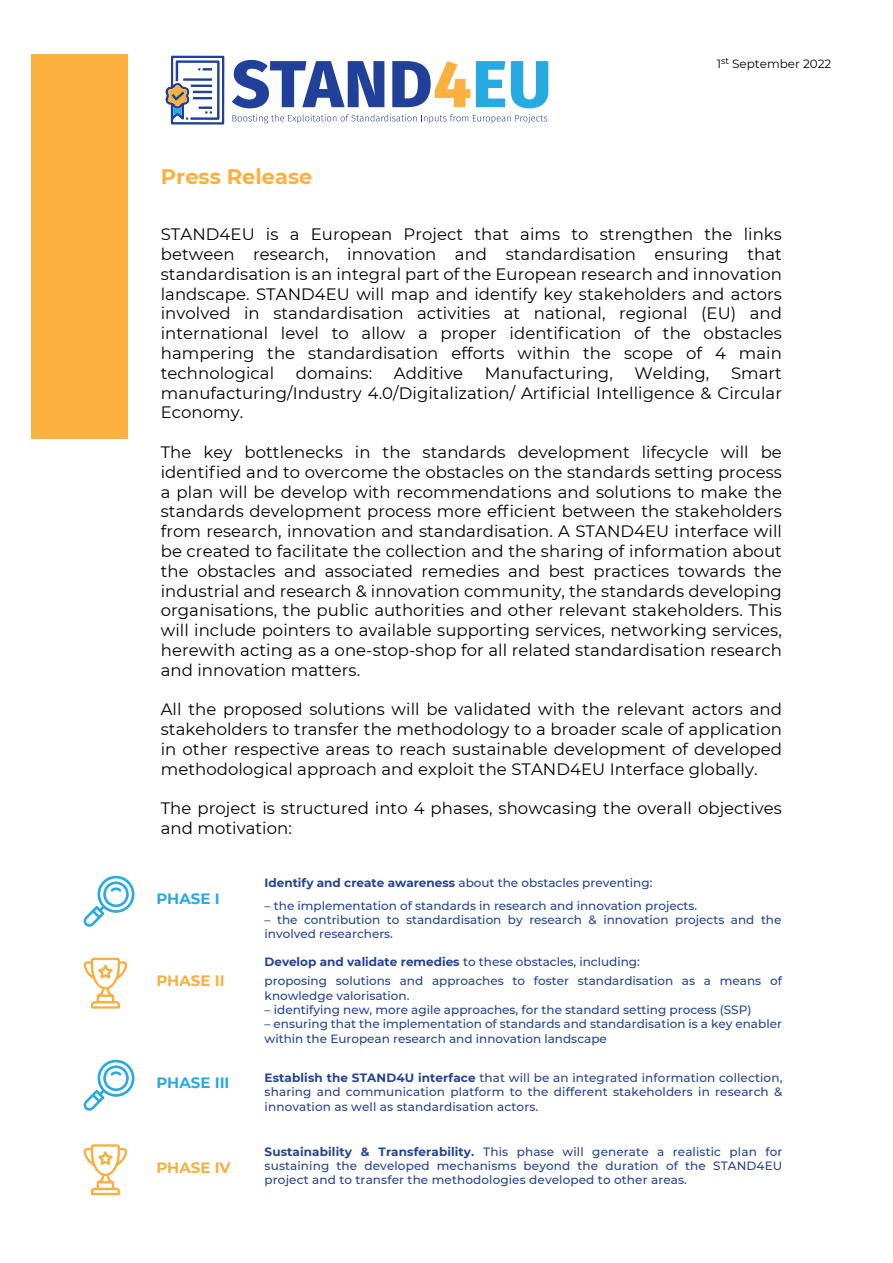
<style>
.page{position:relative;width:893px;height:1263px;background:#fff}
.page>*{position:absolute;margin:0;border:0;box-sizing:border-box;transform-origin:0 0}
.t1{font:700 21px "Montserrat";color:#fbb040}
.t2{font:16.5px/19.8px "Montserrat";letter-spacing:.005em;color:#000;text-align:justify}
.t3{font:700 15px "Montserrat";color:#29a9e1}
.t4{font:700 15px "Montserrat";color:#f8af41}
.t5{font:500 12px/14.4px "Montserrat";color:#244393}
.t6{font:12px "Montserrat";color:#000}
.s1{font-weight:700}
</style>
<div class="page">
<div style="left:31px;top:55px;width:96px;height:384px;background:#fbb040"></div>
<svg style="left:165px;top:56px;width:59px;height:69px"></svg>
<svg style="left:232px;top:60px;width:152px;height:48px"></svg>
<svg style="left:392px;top:61px;width:78px;height:46px"></svg>
<svg style="left:476px;top:61px;width:29px;height:46px"></svg>
<svg style="left:511px;top:61px;width:37px;height:47px"></svg>
<svg style="left:233px;top:114px;width:314px;height:9px"></svg>
<svg style="left:84px;top:875px;width:50px;height:52px"></svg>
<svg style="left:83px;top:958px;width:44px;height:51px"></svg>
<svg style="left:84px;top:1059px;width:50px;height:52px"></svg>
<svg style="left:83px;top:1144px;width:44px;height:51px"></svg>
<p class="t1" style="left:161px;top:162px;width:153px">Press Release</p>
<p class="t6" style="left:717px;top:56px;width:116px">1<sup>st</sup> September 2022</p>
<p class="t2" style="left:161px;top:224px;width:623px">STAND4EU is a European Project that aims to strengthen the links between research, innovation and standardisation ensuring that standardisation is an integral part of the European research and innovation landscape. STAND4EU will map and identify key stakeholders and actors involved in standardisation activities at national, regional (EU) and international level to allow a proper identification of the obstacles hampering the standardisation efforts within the scope of 4 main technological</p>
<p class="t2" style="left:296px;top:362px;width:78px">domains:</p>
<p class="t2" style="left:394px;top:362px;width:71px">Additive</p>
<p class="t2" style="left:485px;top:362px;width:130px">Manufacturing,</p>
<p class="t2" style="left:635px;top:362px;width:76px">Welding,</p>
<p class="t2" style="left:161px;top:362px;width:623px;text-indent:570px">Smart manufacturing/Industry 4.0/Digitalization/ Artificial Intelligence &amp; Circular Economy.</p>
<p class="t2" style="left:161px;top:442px;width:623px">The key bottlenecks in the standards development lifecycle will be identified and to overcome the obstacles on the standards setting process a plan will be develop with recommendations and solutions to make the standards development process more efficient between the stakeholders from research, innovation and standardisation. A STAND4EU interface will be created to facilitate the collection and the sharing of information about the obstacles and associated remedies and best practices towards the industrial and research &amp; innovation community, the standards developing organisations, the public authorities and other relevant stakeholders. This will include pointers to available supporting services, networking services, herewith acting as a one-stop-shop for all related standardisation research and innovation matters.</p>
<p class="t2" style="left:161px;top:699px;width:623px">All the proposed solutions will be validated with the relevant actors and stakeholders to transfer the methodology to a broader scale of application in other respective areas to reach sustainable development of developed methodological approach and exploit the STAND4EU Interface globally.</p>
<p class="t2" style="left:161px;top:798px;width:623px">The project is structured into 4 phases, showcasing the overall objectives and motivation:</p>
<p class="t3" style="left:156px;top:888px;width:65px">PHASE I</p>
<p class="t4" style="left:156px;top:970px;width:70px">PHASE II</p>
<p class="t3" style="left:156px;top:1072px;width:75px">PHASE III</p>
<p class="t4" style="left:156px;top:1157px;width:76px">PHASE IV</p>
<p class="t5" style="left:265px;top:875px;width:389px"><span class="s1">Identify and create awareness</span> about the obstacles preventing:</p>
<p class="t5" style="left:265px;top:898px;width:434px">– the implementation of standards in research and innovation projects.</p>
<p class="t5" style="left:265px;top:912px;width:518px">– the contribution to standardisation by research &amp; innovation projects and the involved researchers.</p>
<p class="t5" style="left:265px;top:954px;width:377px"><span class="s1">Develop and validate remedies</span> to these obstacles, including:</p>
<p class="t5" style="left:265px;top:973px;width:519px">proposing solutions and approaches to foster standardisation as a means of knowledge valorisation.</p>
<p class="t5" style="left:265px;top:1002px;width:488px">– identifying new, more agile approaches, for the standard setting process (SSP)</p>
<p class="t5" style="left:265px;top:1016px;width:519px">– ensuring that the implementation of standards and standardisation is a key enabler within the European research and innovation landscape</p>
<p class="t5" style="left:265px;top:1070px;width:519px;text-align:justify"><span class="s1">Establish the STAND4U interface</span> that will be an integrated information collection, sharing and communication platform to the different stakeholders in research &amp; innovation as well as standardisation actors.</p>
<p class="t5" style="left:265px;top:1144px;width:519px;text-align:justify"><span class="s1">Sustainability &amp; Transferability.</span> This phase will generate a realistic plan for sustaining the developed mechanisms beyond the duration of the STAND4EU project and to transfer the methodologies developed to other areas.</p>
</div>
